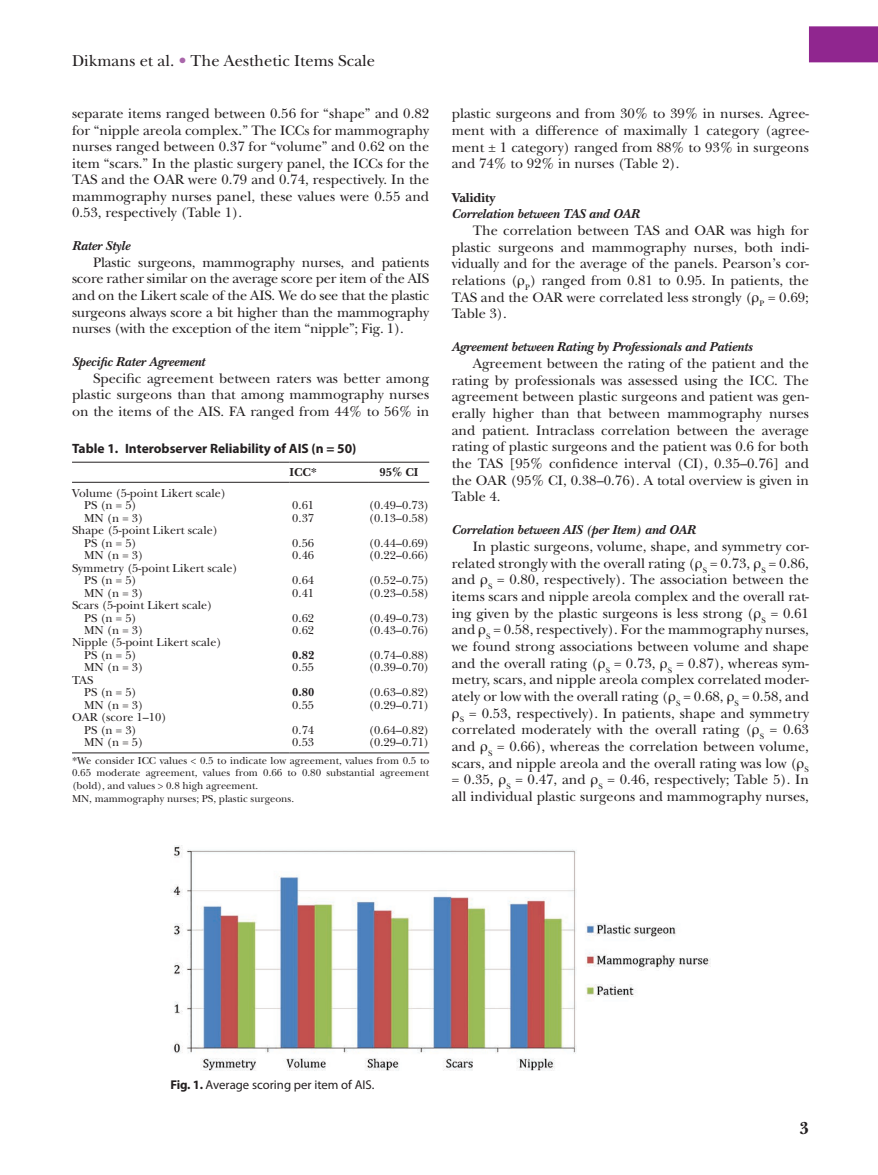
<style>
.page{position:relative;width:878px;height:1175px;background:#fff}
.page>*{position:absolute;margin:0;border:0;box-sizing:border-box;transform-origin:0 0}
.t1{font:700 18px "New Baskerville";color:#231f20}
.t2{font:16.5px "New Baskerville";color:#231f20}
.t3{font:14.25px/16.6px "New Baskerville";color:#231f20;text-align:justify}
.t4{font:italic 700 13.5px "New Baskerville";color:#231f20}
.t5{font:700 13.5px "Myriad Pro";color:#231f20}
.t6{font:700 13.5px "New Baskerville";color:#231f20}
.t7{font:12.75px "Myriad Pro";color:#231f20}
.t8{font:12px/12.5px "New Baskerville";color:#231f20}
.t9{font:700 12px "New Baskerville";color:#231f20}
.t10{font:10.5px/12.8px "New Baskerville";color:#231f20}
.s1{color:#a966aa}
.s2{font-family:"Gandhari Unicode"}
.s3{font-weight:700}
</style>
<div class="page">
<div style="left:808px;top:26px;width:70px;height:36px;background:#90268f"></div>
<hr style="left:72px;top:462px;width:217px;height:1px;background:#231f20">
<hr style="left:289px;top:462px;width:80px;height:1px;background:#231f20">
<hr style="left:369px;top:462px;width:60px;height:1px;background:#231f20">
<hr style="left:72px;top:482px;width:217px;height:1px;background:#231f20">
<hr style="left:289px;top:482px;width:80px;height:1px;background:#231f20">
<hr style="left:369px;top:482px;width:60px;height:1px;background:#231f20">
<hr style="left:72px;top:752px;width:217px;height:1px;background:#231f20">
<hr style="left:289px;top:752px;width:80px;height:1px;background:#231f20">
<hr style="left:369px;top:752px;width:60px;height:1px;background:#231f20">
<img style="left:172px;top:845px;width:538px;height:226px">
<p class="t2" style="left:72px;top:51px;width:304px">Dikmans et al. <span class="s1">•</span> The Aesthetic Items Scale</p>
<p class="t3" style="left:72px;top:106px;width:359px">separate items ranged between 0.56 for “shape” and 0.82 for “nipple areola complex.” The ICCs for mammography nurses ranged between 0.37 for “volume” and 0.62 on the item “scars.” In the plastic surgery panel, the ICCs for the TAS and the OAR were 0.79 and 0.74, respectively. In the mammography nurses panel, these values were 0.55 and 0.53, respectively (Table 1).</p>
<p class="t4" style="left:72px;top:238px;width:60px">Rater Style</p>
<p class="t3" style="left:72px;top:254px;width:359px;text-indent:21px">Plastic surgeons, mammography nurses, and patients score rather similar on the average score per item of the AIS and on the Likert scale of the AIS. We do see that the plastic surgeons always score a bit higher than the mammography nurses (with the exception of the item “nipple”; Fig. 1).</p>
<p class="t4" style="left:72px;top:354px;width:134px">Specific Rater Agreement</p>
<p class="t3" style="left:72px;top:370px;width:359px;text-indent:21px">Specific agreement between raters was better among plastic surgeons than that among mammography nurses on the items of the AIS. FA ranged from 44% to 56% in</p>
<p class="t5" style="left:72px;top:439px;width:286px">Table 1. Interobserver Reliability of AIS (n = 50)</p>
<p class="t9" style="left:289px;top:465px;width:29px">ICC*</p>
<p class="t9" style="left:379px;top:465px;width:40px">95% CI</p>
<p class="t8" style="left:84px;top:486px;width:144px;text-indent:-12px">Volume (5-point Likert scale)<br>PS (n = 5)</p>
<p class="t8" style="left:292px;top:499px;width:23px">0.61</p>
<p class="t8" style="left:369px;top:499px;width:62px">(0.49–0.73)</p>
<p class="t8" style="left:84px;top:511px;width:61px">MN (n = 3)</p>
<p class="t8" style="left:292px;top:511px;width:23px">0.37</p>
<p class="t8" style="left:369px;top:511px;width:62px">(0.13–0.58)</p>
<p class="t8" style="left:84px;top:524px;width:135px;text-indent:-12px">Shape (5-point Likert scale)<br>PS (n = 5)</p>
<p class="t8" style="left:292px;top:536px;width:23px">0.56</p>
<p class="t8" style="left:369px;top:536px;width:62px">(0.44–0.69)</p>
<p class="t8" style="left:84px;top:549px;width:61px">MN (n = 3)</p>
<p class="t8" style="left:292px;top:549px;width:23px">0.46</p>
<p class="t8" style="left:369px;top:549px;width:62px">(0.22–0.66)</p>
<p class="t8" style="left:84px;top:561px;width:155px;text-indent:-12px">Symmetry (5-point Likert scale)<br>PS (n = 5)</p>
<p class="t8" style="left:292px;top:574px;width:23px">0.64</p>
<p class="t8" style="left:369px;top:574px;width:62px">(0.52–0.75)</p>
<p class="t8" style="left:84px;top:586px;width:61px">MN (n = 3)</p>
<p class="t8" style="left:292px;top:586px;width:23px">0.41</p>
<p class="t8" style="left:369px;top:586px;width:62px">(0.23–0.58)</p>
<p class="t8" style="left:84px;top:599px;width:130px;text-indent:-12px">Scars (5-point Likert scale)<br>PS (n = 5)</p>
<p class="t8" style="left:292px;top:611px;width:23px">0.62</p>
<p class="t8" style="left:369px;top:611px;width:62px">(0.49–0.73)</p>
<p class="t8" style="left:84px;top:624px;width:61px">MN (n = 3)</p>
<p class="t8" style="left:292px;top:624px;width:23px">0.62</p>
<p class="t8" style="left:369px;top:624px;width:62px">(0.43–0.76)</p>
<p class="t8" style="left:84px;top:636px;width:139px;text-indent:-12px">Nipple (5-point Likert scale)<br>PS (n = 5)</p>
<p class="t9" style="left:292px;top:648px;width:24px">0.82</p>
<p class="t8" style="left:369px;top:649px;width:62px">(0.74–0.88)</p>
<p class="t8" style="left:84px;top:661px;width:61px">MN (n = 3)</p>
<p class="t8" style="left:292px;top:661px;width:23px">0.55</p>
<p class="t8" style="left:369px;top:661px;width:62px">(0.39–0.70)</p>
<p class="t8" style="left:84px;top:674px;width:54px;text-indent:-12px">TAS<br>PS (n = 5)</p>
<p class="t9" style="left:292px;top:685px;width:24px">0.80</p>
<p class="t8" style="left:369px;top:686px;width:62px">(0.63–0.82)</p>
<p class="t8" style="left:84px;top:699px;width:61px">MN (n = 3)</p>
<p class="t8" style="left:292px;top:699px;width:23px">0.55</p>
<p class="t8" style="left:369px;top:699px;width:62px">(0.29–0.71)</p>
<p class="t8" style="left:84px;top:711px;width:84px;text-indent:-12px">OAR (score 1–10)<br>PS (n = 3)</p>
<p class="t8" style="left:292px;top:724px;width:23px">0.74</p>
<p class="t8" style="left:369px;top:724px;width:62px">(0.64–0.82)</p>
<p class="t8" style="left:84px;top:736px;width:61px">MN (n = 5)</p>
<p class="t8" style="left:292px;top:736px;width:23px">0.53</p>
<p class="t8" style="left:369px;top:736px;width:62px">(0.29–0.71)</p>
<p class="t10" style="left:72px;top:754px;width:359px">*We consider ICC values &lt; 0.5 to indicate low agreement, values from 0.5 to 0.65 moderate agreement, values from 0.66 to 0.80 substantial agreement (bold), and values &gt; 0.8 high agreement.<br>MN, mammography nurses; PS, plastic surgeons.</p>
<p class="t3" style="left:452px;top:106px;width:359px">plastic surgeons and from 30% to 39% in nurses. Agree&shy;ment with a difference of maximally 1 category (agree&shy;ment ± 1 category) ranged from 88% to 93% in surgeons and 74% to 92% in nurses (Table 2).</p>
<p class="t6" style="left:452px;top:189px;width:45px">Validity</p>
<p class="t4" style="left:452px;top:206px;width:189px">Correlation between TAS and OAR</p>
<p class="t3" style="left:451px;top:222px;width:359px;text-indent:21px">The correlation between TAS and OAR was high for plastic surgeons and mammography nurses, both indi&shy;vidually and for the average of the panels. Pearson’s cor&shy;relations (<span class="s2">ρ</span><sub>P</sub>) ranged from 0.81 to 0.95. In patients, the TAS and the OAR were correlated less strongly (<span class="s2">ρ</span><sub>P</sub> = 0.69; Table 3).</p>
<p class="t4" style="left:452px;top:339px;width:302px">Agreement between Rating by Professionals and Patients</p>
<p class="t3" style="left:451px;top:355px;width:359px;text-indent:21px">Agreement between the rating of the patient and the rating by professionals was assessed using the ICC. The agreement between plastic surgeons and patient was gen&shy;erally higher than that between mammography nurses and patient. Intraclass correlation between the average rating of plastic surgeons and the patient was 0.6 for both the TAS [95% confidence interval (CI), 0.35–0.76] and the OAR (95% CI, 0.38–0.76). A total overview is given in Table 4.</p>
<p class="t4" style="left:452px;top:522px;width:245px">Correlation between AIS (per Item) and OAR</p>
<p class="t3" style="left:451px;top:538px;width:359px;text-indent:21px">In plastic surgeons, volume, shape, and symmetry cor&shy;related strongly with the overall rating (<span class="s2">ρ</span><sub>S</sub> = 0.73, <span class="s2">ρ</span><sub>S</sub> = 0.86, and <span class="s2">ρ</span><sub>S</sub> = 0.80, respectively). The association between the items scars and nipple areola complex and the overall rat&shy;ing given by the plastic surgeons is less strong (<span class="s2">ρ</span><sub>S</sub> = 0.61 and <span class="s2">ρ</span><sub>S</sub> = 0.58, respectively). For the mammography nurses, we found strong associations between volume and shape and the overall rating (<span class="s2">ρ</span><sub>S</sub> = 0.73, <span class="s2">ρ</span><sub>S</sub> = 0.87), whereas sym&shy;metry, scars, and nipple areola complex correlated moder&shy;ately or low with the overall rating (<span class="s2">ρ</span><sub>S</sub> = 0.68, <span class="s2">ρ</span><sub>S</sub> = 0.58, and <span class="s2">ρ</span><sub>S</sub> = 0.53, respectively). In patients, shape and symmetry correlated moderately with the overall rating (<span class="s2">ρ</span><sub>S</sub> = 0.63 and <span class="s2">ρ</span><sub>S</sub> = 0.66), whereas the correlation between volume, scars, and nipple areola and the overall rating was low (<span class="s2">ρ</span><sub>S </sub>= 0.35, <span class="s2">ρ</span><sub>S</sub> = 0.47, and <span class="s2">ρ</span><sub>S</sub> = 0.46, respectively; Table 5). In all individual plastic surgeons and mammography nurses,</p>
<p class="t7" style="left:170px;top:1076px;width:206px"><span class="s3">Fig. 1.</span> Average scoring per item of AI S.</p>
<p class="t1" style="left:799px;top:1118px;width:11px">3</p>
</div>
